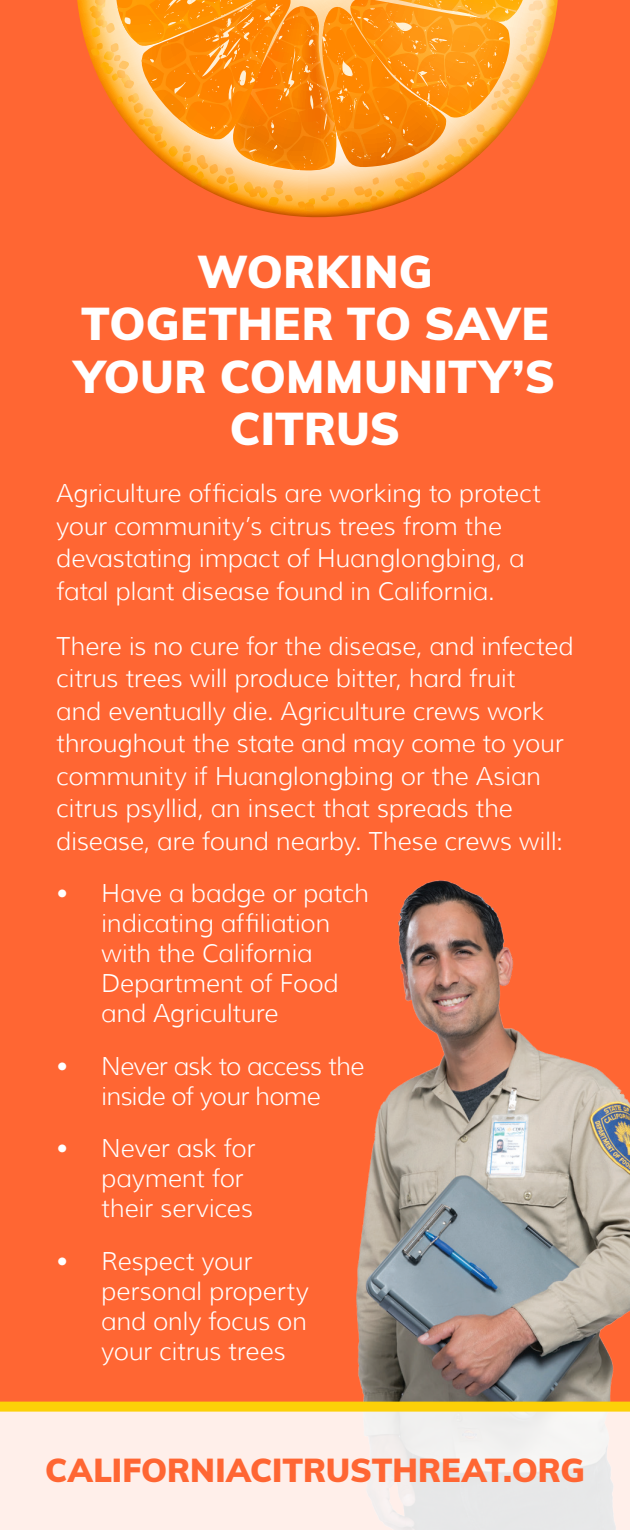
<style>
.page{position:relative;width:630px;height:1530px;background:#f63}
.page>*{position:absolute;margin:0;border:0;box-sizing:border-box;transform-origin:0 0}
.hdr{font:900 45px/52.5px "Muli";letter-spacing:.005em;color:#fff;text-align:center}
.hdr-2{font:900 32.5px "Muli";letter-spacing:-.005em;color:#f63}
.body{font:300 25px/32.5px "Muli";letter-spacing:-.01em;color:#fff}
.body-2{font:300 25px/30px "Muli";letter-spacing:-.035em;color:#fff;text-align:center}
</style>
<div class="page">
<img style="left:357px;top:880px;width:273px;height:522px">
<svg style="left:0;top:1412px;width:630px;height:118px;background:#f8eeea"></svg>
<svg style="left:77px;top:0;width:481px;height:218px"></svg>
<svg style="left:88px;top:0;width:468px;height:171px"></svg>
<svg style="left:116px;top:0;width:408px;height:171px;background:#fc9a2a"></svg>
<div style="left:0;top:1402px;width:630px;height:10px;background:#fcd008"></div>
<p class="hdr" style="left:75px;top:243px;width:482px">WORKING<br>TOGETHER TO SAVE<br>YOUR COMMUNITY’S<br>CITRUS</p>
<p class="body" style="left:56px;top:477px;width:486px">Agriculture officials are working to protect your community’s citrus trees from the devastating impact of Huanglongbing, a fatal plant disease found in California.</p>
<p class="body" style="left:56px;top:630px;width:519px">There is no cure for the disease, and infected citrus trees will produce bitter, hard fruit<br>and eventually die. Agriculture crews work throughout the state and may come to your community if Huanglongbing or the Asian citrus psyllid, an insect that spreads the disease, are found nearby. These crews will:</p>
<p class="body" style="left:101px;top:879px;width:269px;line-height:30px;text-indent:-45px">• Have a badge or patch indicating affiliation with the California<br>Department of Food and Agriculture</p>
<p class="body-2" style="left:56px;top:1051px;width:310px">• Never ask to access the inside of your home</p>
<p class="body" style="left:101px;top:1134px;width:156px;line-height:30px;text-indent:-45px">• Never ask for payment for their services</p>
<p class="body" style="left:101px;top:1246px;width:209px;line-height:30px;text-indent:-45px">• Respect your personal property and only focus on your citrus trees</p>
<p class="hdr-2" style="left:45px;top:1447px;width:541px">CALIFORNIACITRUSTHREAT.ORG</p>
</div>
